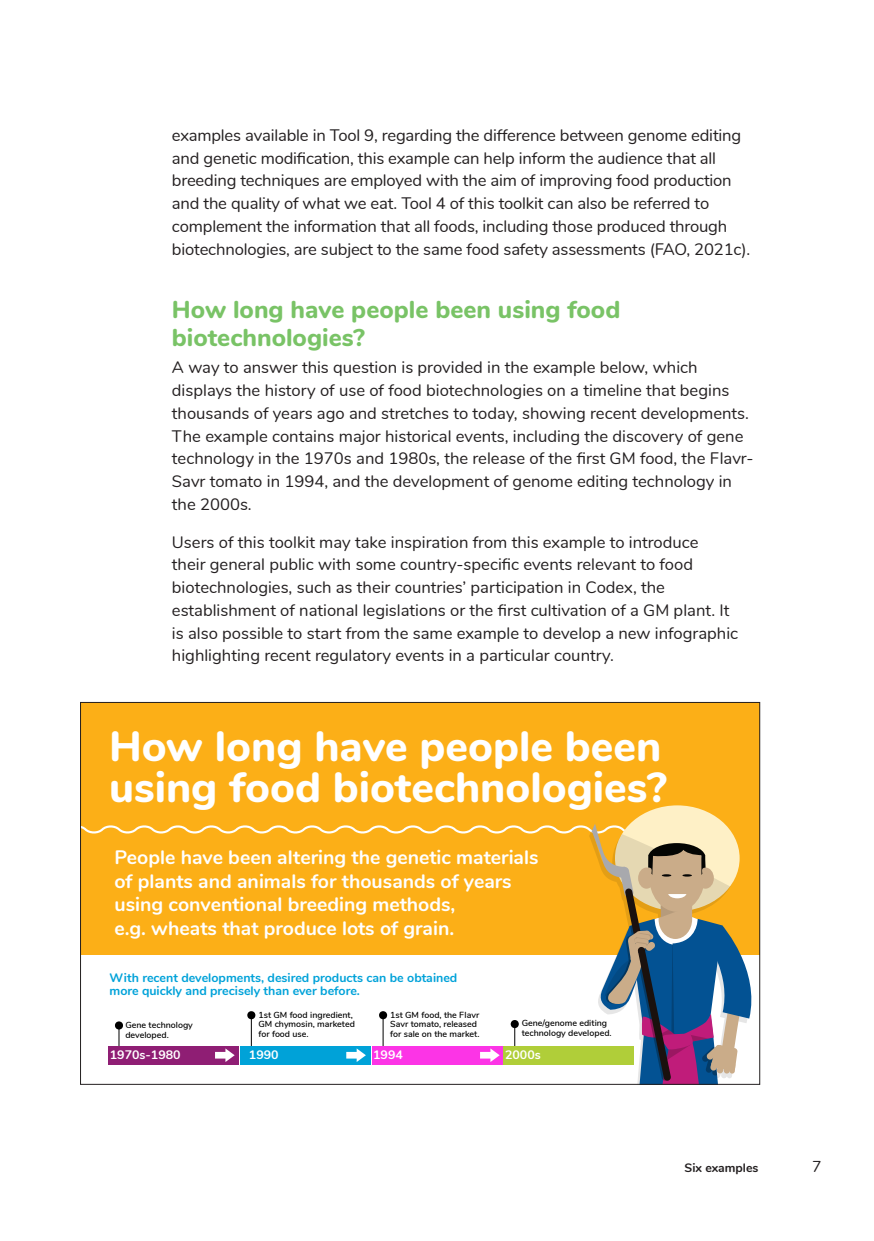
<style>
.page{position:relative;width:874px;height:1241px;background:#fff}
.page>*{position:absolute;margin:0;border:0;box-sizing:border-box;transform-origin:0 0}
.t1{font:800 42.35px/40.2px "Nunito";color:#fff}
.A_Head{font:800 24.5px/28px "Nunito";color:#79c366}
.t2{font:700 19.43px/23.8px "Nunito";color:#fff}
.body{font:16.62px/22.8px "Nunito";color:#231f20}
.t3{font:15.75px "Nunito";color:#231f20}
.t4{font:700 12.42px/13.3px "Nunito";color:#00a2d9}
.t5{font:700 12.42px "Nunito";color:#fff}
.t6{font:700 12.25px "Nunito";color:#231f20}
.t7{font:600 8.75px/9.6px "Nunito";color:#000}
</style>
<div class="page">
<div style="left:80px;top:702px;width:679px;height:382px;background:#fcaf17"></div>
<div style="left:614px;top:805px;width:125px;height:105px;background:#fef0c6;border-radius:50%"></div>
<svg style="left:82px;top:823px;width:669px;height:259px"></svg>
<p class="body" style="left:172px;top:123px;width:579px">examples available in Tool 9, regarding the difference between genome editing and genetic modification, this example can help inform the audience that all breeding techniques are employed with the aim of improving food production and the quality of what we eat. Tool 4 of this toolkit can also be referred to complement the information that all foods, including those produced through biotechnologies, are subject to the same food safety assessments (FAO, 2021c).</p>
<p class="A_Head" style="left:172px;top:293px;width:450px">How long have people been using food biotechnologies?</p>
<p class="body" style="left:172px;top:355px;width:583px">A way to answer this question is provided in the example below, which displays the history of use of food biotechnologies on a timeline that begins thousands of years ago and stretches to today, showing recent developments.<br>The example contains major historical events, including the discovery of gene technology in the 1970s and 1980s, the release of the first GM food, the Flavr-Savr tomato in 1994, and the development of genome editing technology in the 2000s.</p>
<p class="body" style="left:172px;top:529px;width:567px">Users of this toolkit may take inspiration from this example to introduce<br>their general public with some country-specific events relevant to food biotechnologies, such as their countries’ participation in Codex, the establishment of national legislations or the first cultivation of a GM plant. It is also possible to start from the same example to develop a new infographic highlighting recent regulatory events in a particular country.</p>
<p class="t1" style="left:109px;top:723px;width:559px">How long have people been using food biotechnologies?</p>
<p class="t2" style="left:114px;top:843px;width:425px">People have been altering the genetic materials of plants and animals for thousands of years using conventional breeding methods,<br>e.g. wheats that produce lots of grain.</p>
<p class="t4" style="left:109px;top:970px;width:349px">With recent developments, desired products can be obtained more quickly and precisely than ever before.</p>
<p class="t7" style="left:125px;top:1019px;width:69px">Gene technology developed.</p>
<p class="t7" style="left:258px;top:1009px;width:98px">1st GM food ingredient,<br>GM chymosin, marketed for food use.</p>
<p class="t7" style="left:390px;top:1009px;width:91px">1st GM food, the Flavr<br>Savr tomato, released for sale on the market.</p>
<p class="t7" style="left:521px;top:1017px;width:91px">Gene/genome editing technology developed.</p>
<p class="t5" style="left:110px;top:1045px;width:72px">1970s-1980</p>
<p class="t5" style="left:249px;top:1045px;width:31px">1990</p>
<p class="t5" style="left:373px;top:1045px;width:31px">1994</p>
<p class="t5" style="left:505px;top:1045px;width:37px">2000s</p>
<p class="t6" style="left:684px;top:1158px;width:75px">Six examples</p>
<p class="t3" style="left:811px;top:1154px;width:11px">7</p>
</div>
